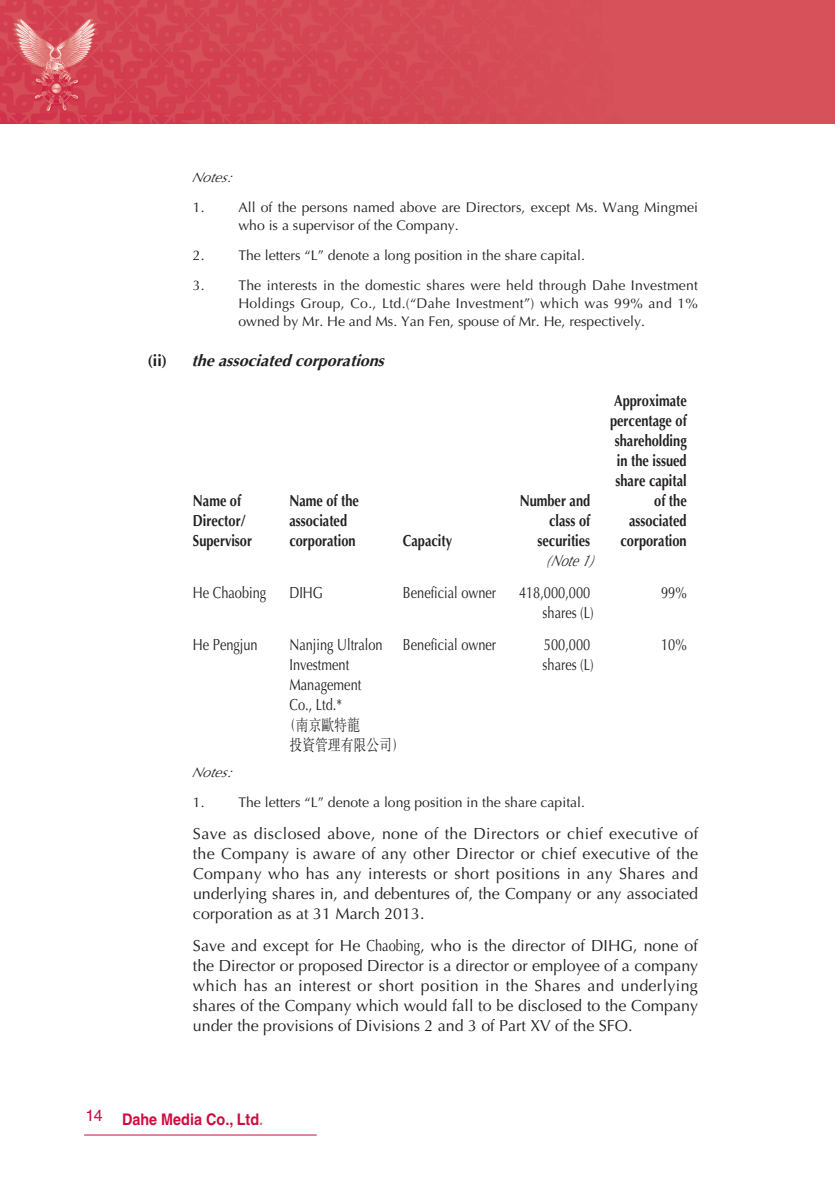
<style>
.page{position:relative;width:840px;height:1191px;background:#fff}
.page>*{position:absolute;margin:0;border:0;box-sizing:border-box;transform-origin:0 0}
.t1{font:16px/20px "Optima LT Std";color:#231f20;text-align:justify}
.t2{font:700 16px/20px "Optima LT Std";color:#231f20;text-align:center;scale:.8 1}
.t3{font:16px/20px "Optima LT Std";color:#231f20;scale:.8 1}
.t4{font:italic 700 16px "Optima LT Std";color:#231f20}
.t5{font:700 16px "Helvetica LT Std";color:#cd0d40;scale:.9 1}
.t6{font:300 16px/20px "M Sung HK";color:#231f20;scale:.8 1}
.t7{font:italic 16px "Optima LT Std";color:#231f20;scale:.8 1}
.t8{font:14px/18px "Optima LT Std";color:#231f20}
.t9{font:italic 14px "Optima LT Std";color:#231f20}
.s1{font-style:normal}
.s2{color:#dd706f}
</style>
<div class="page">
<img style="left:0;top:0;width:833px;height:123px">
<hr style="left:84px;top:1134px;width:232px;height:1px;background:#cd0d40">
<p class="t9" style="left:192px;top:169px;width:46px">Notes:</p>
<p class="t8" style="left:193px;top:198px;width:13px">1.</p>
<p class="t8" style="left:238px;top:198px;width:461px">All of the persons named above are Directors, except Ms. Wang Mingmei who is a supervisor of the Company.</p>
<p class="t8" style="left:193px;top:246px;width:13px">2.</p>
<p class="t8" style="left:238px;top:246px;width:348px">The letters “L” denote a long position in the share capital.</p>
<p class="t8" style="left:193px;top:276px;width:13px">3.</p>
<p class="t8" style="left:238px;top:276px;width:461px;text-align:justify">The interests in the domestic shares were held through Dahe Investment Holdings Group, Co., Ltd.(“Dahe Investment”) which was 99% and 1% owned by Mr. He and Ms. Yan Fen, spouse of Mr. He, respectively.</p>
<p class="t4" style="left:147px;top:351px;width:243px"><span class="s1">( i i )</span> theassociatedcorporations</p>
<p class="t2" style="left:609px;top:390px;width:97px">Approximate percentage of shareholding in the issued share capital</p>
<p class="t2" style="left:193px;top:490px;width:62px">Name of</p>
<p class="t2" style="left:289px;top:490px;width:88px">Name of the</p>
<p class="t2" style="left:519px;top:490px;width:90px">Number and</p>
<p class="t2" style="left:653px;top:490px;width:42px">of the</p>
<p class="t2" style="left:193px;top:510px;width:67px">Director/</p>
<p class="t2" style="left:289px;top:510px;width:74px">associated</p>
<p class="t2" style="left:549px;top:510px;width:53px">class of</p>
<p class="t2" style="left:628px;top:510px;width:74px">associated</p>
<p class="t2" style="left:193px;top:530px;width:75px">Supervisor</p>
<p class="t2" style="left:289px;top:530px;width:84px">corporation</p>
<p class="t2" style="left:403px;top:530px;width:63px">Capacity</p>
<p class="t2" style="left:537px;top:530px;width:67px">securities</p>
<p class="t2" style="left:620px;top:530px;width:84px">corporation</p>
<p class="t7" style="left:545px;top:551px;width:68px">(Note1)</p>
<p class="t3" style="left:193px;top:583px;width:93px">He Chaobing</p>
<p class="t3" style="left:289px;top:583px;width:43px">DIHG</p>
<p class="t3" style="left:403px;top:583px;width:118px">Beneficial owner</p>
<p class="t3" style="left:518px;top:583px;width:90px">418,000,000</p>
<p class="t3" style="left:660px;top:583px;width:34px">99%</p>
<p class="t3" style="left:542px;top:603px;width:66px">shares (L)</p>
<p class="t3" style="left:193px;top:635px;width:82px">He Pengjun</p>
<p class="t3" style="left:289px;top:635px;width:118px">Nanjing Ultralon</p>
<p class="t3" style="left:403px;top:635px;width:118px">Beneficial owner</p>
<p class="t3" style="left:543px;top:635px;width:59px">500,000</p>
<p class="t3" style="left:660px;top:635px;width:34px">10%</p>
<p class="t3" style="left:289px;top:655px;width:76px">Investment</p>
<p class="t3" style="left:542px;top:655px;width:66px">shares (L)</p>
<p class="t3" style="left:289px;top:675px;width:91px">Management<br>Co., Ltd.*</p>
<p class="t6" style="left:289px;top:714px;width:145px;text-indent:-6px">（南京歐特龍<br>投資管理有限公司）</p>
<p class="t9" style="left:192px;top:764px;width:46px">Notes:</p>
<p class="t8" style="left:193px;top:793px;width:13px">1.</p>
<p class="t8" style="left:238px;top:793px;width:348px">The letters “L” denote a long position in the share capital.</p>
<p class="t1" style="left:193px;top:824px;width:506px">Save as disclosed above, none of the Directors or chief executive of the Company is aware of any other Director or chief executive of the Company who has any interests or short positions in any Shares and underlying shares in, and debentures of, the Company or any associated corporation as at 31 March 2013.</p>
<p class="t1" style="left:193px;top:936px;width:506px">Save and except for He Chaobing, who is the director of DIHG, none of the Director or proposed Director is a director or employee of a company which has an interest or short position in the Shares and underlying shares of the Company which would fall to be disclosed to the Company under the provisions of Divisions 2 and 3 of Part XV of the SFO.</p>
<p class="t5" style="left:85px;top:1109px;width:199px"><sup>14</sup> Dahe Media Co., Ltd<span class="s2">.</span></p>
</div>
